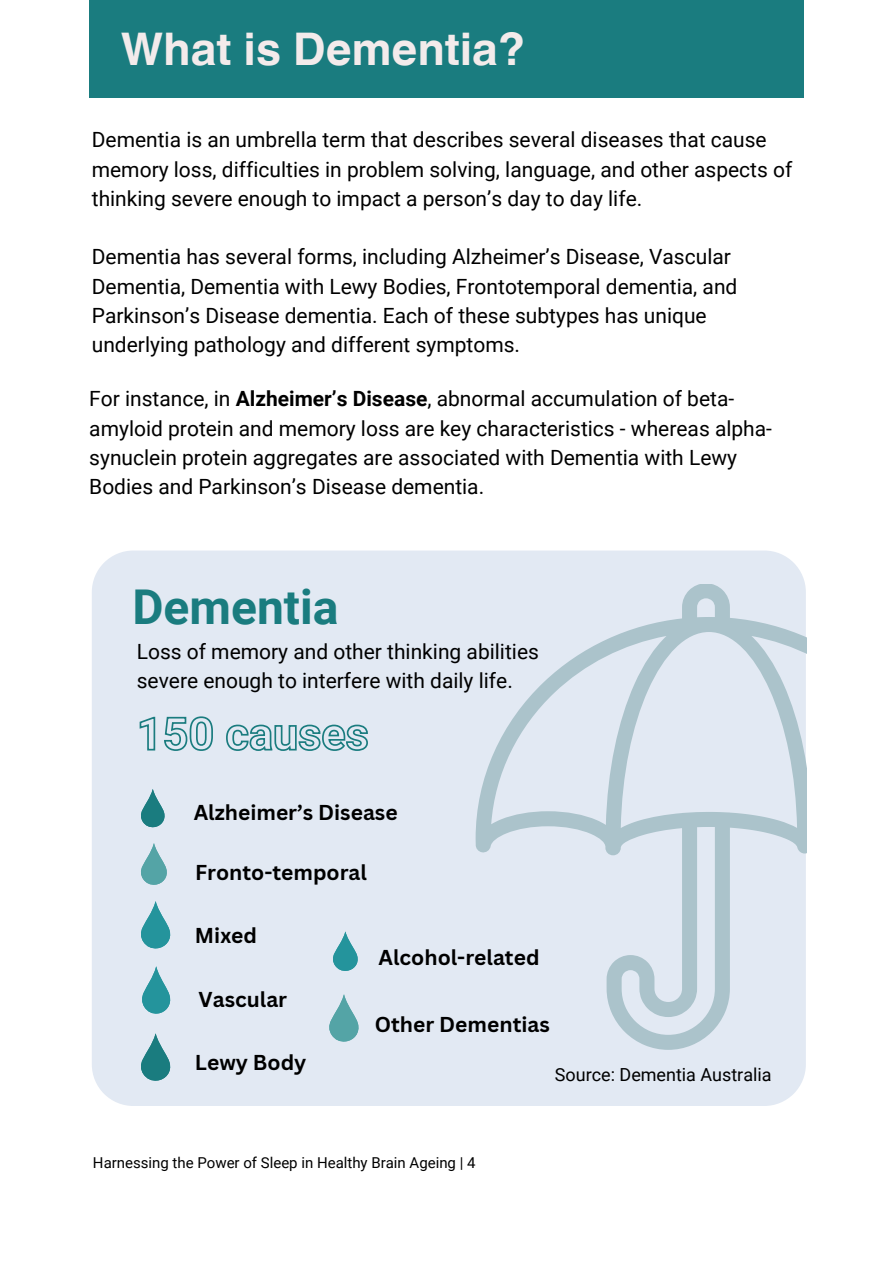
<style>
.page{position:relative;width:893px;height:1264px;background:#fff}
.page>*{position:absolute;margin:0;border:0;box-sizing:border-box;transform-origin:0 0}
.t1{font:700 48px "Roboto";color:#1a7c7f}
.t2{font:700 45px "Helvetica World";color:#f3ebeb}
.t3{font:21px/29.2px "Roboto";color:#000}
.t4{font:700 21px "Canva Sans";color:#000}
.t5{font:18px "Roboto";color:#000}
.t6{font:15px "Roboto";color:#000}
.s1{font-weight:700}
</style>
<div class="page">
<div style="left:89px;top:0;width:714px;height:97px;background:#1a7c7f"></div>
<div style="left:92px;top:550px;width:713px;height:555px;background:#e2e9f3"></div>
<svg style="left:475px;top:584px;width:331px;height:465px;fill:#e2e9f3"></svg>
<svg style="left:141px;top:789px;width:23px;height:38px"></svg>
<svg style="left:141px;top:843px;width:26px;height:41px"></svg>
<svg style="left:329px;top:994px;width:29px;height:47px"></svg>
<svg style="left:141px;top:901px;width:29px;height:47px"></svg>
<svg style="left:333px;top:931px;width:24px;height:39px"></svg>
<svg style="left:139px;top:715px;width:230px;height:37px"></svg>
<svg style="left:142px;top:966px;width:28px;height:47px"></svg>
<svg style="left:141px;top:1033px;width:29px;height:47px"></svg>
<p class="t2" style="left:121px;top:12px;width:405px">What is Dementia?</p>
<p class="t3" style="left:92px;top:126px;width:702px">Dementia is an umbrella term that describes several diseases that cause memory loss, difficulties in problem solving, language, and other aspects of thinking severe enough to impact a person’s day to day life.</p>
<p class="t3" style="left:92px;top:242px;width:647px">Dementia has several forms, including Alzheimer’s Disease, Vascular Dementia, Dementia with Lewy Bodies, Frontotemporal dementia, and Parkinson’s Disease dementia. Each of these subtypes has unique underlying pathology and different symptoms.</p>
<p class="t3" style="left:89px;top:384px;width:684px">For instance, in <span class="s1">Alzheimer’s Disease</span>, abnormal accumulation of beta&shy;amyloid protein and memory loss are key characteristics - whereas alpha&shy;synuclein protein aggregates are associated with Dementia with Lewy Bodies and Parkinson’s Disease dementia.</p>
<p class="t1" style="left:132px;top:579px;width:207px">Dementia</p>
<p class="t3" style="left:137px;top:637px;width:403px">Loss of memory and other thinking abilities severe enough to interfere with daily life.</p>
<p class="t4" style="left:194px;top:797px;width:205px">Alzheimer’s Disease</p>
<p class="t4" style="left:195px;top:857px;width:173px">Fronto-temporal</p>
<p class="t4" style="left:195px;top:920px;width:64px">Mixed</p>
<p class="t4" style="left:198px;top:984px;width:90px">Vascular</p>
<p class="t4" style="left:195px;top:1047px;width:113px">Lewy Body</p>
<p class="t4" style="left:378px;top:942px;width:162px">Alcohol-related</p>
<p class="t4" style="left:375px;top:1009px;width:176px">Other Dementias</p>
<p class="t5" style="left:555px;top:1064px;width:218px">Source: Dementia Australia</p>
<p class="t6" style="left:93px;top:1153px;width:384px">Harnessing the Power of Sleep in Healthy Brain Ageing | 4</p>
</div>
